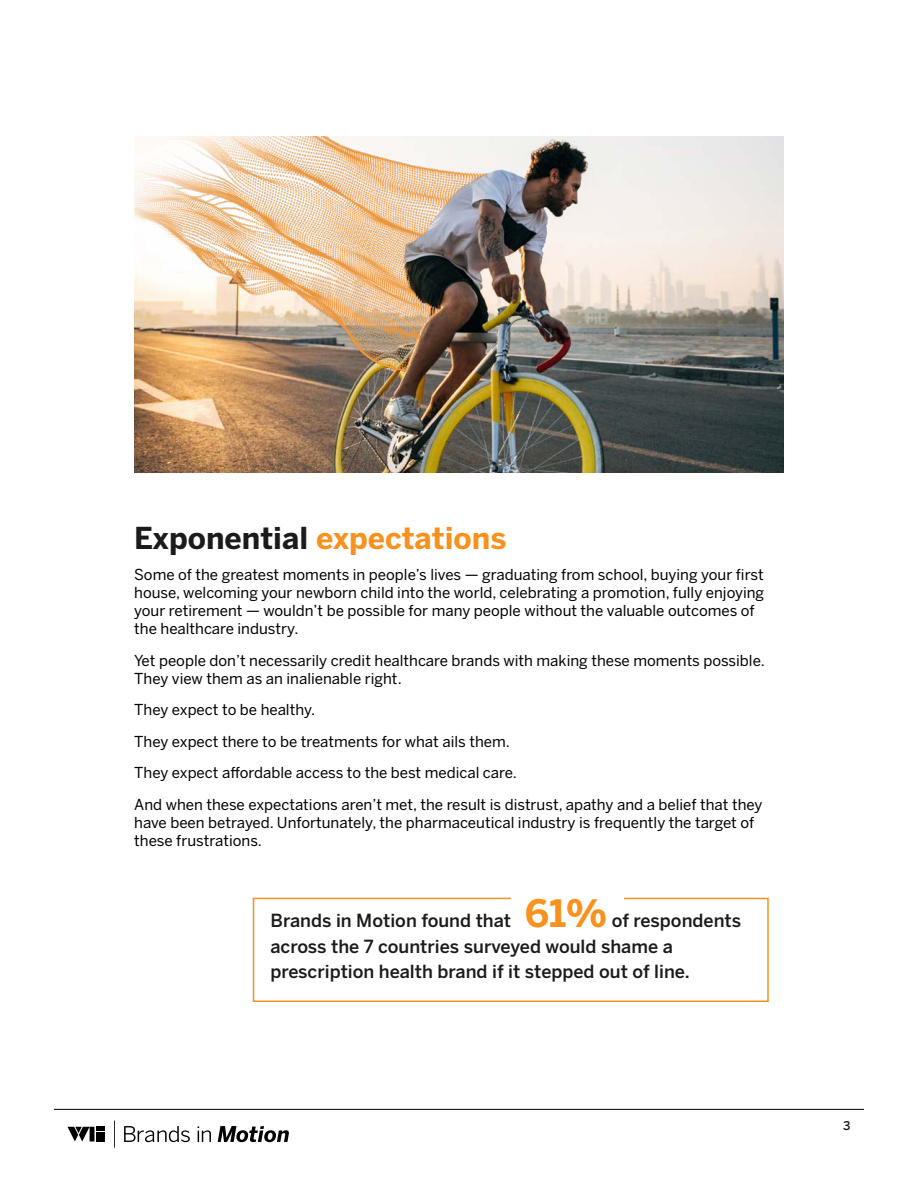
<style>
.page{position:relative;width:918px;height:1188px;background:#fff}
.page>*{position:absolute;margin:0;border:0;box-sizing:border-box;transform-origin:0 0}
.Paragraph_Text{font:700 30px "Benton Sans";color:#f7921e}
.pull_quote{font:500 18px/25.5px "Benton Sans";color:#1b1b1c}
.Paragraph_Text-2{font:15px/18px "Benton Sans";color:#000}
.t1{font:500 12px "Benton Sans";color:#1b1b1c}
.s1{color:#1b1b1c}
.s2{font-weight:700;font-size:37.5px;color:#f7921e}
</style>
<div class="page">
<svg style="left:252px;top:897px;width:517px;height:105px"></svg>
<hr style="left:54px;top:1109px;width:810px;height:1px;background:#000">
<svg style="left:114px;top:1120px;width:1px;height:28px"></svg>
<svg style="left:124px;top:1126px;width:66px;height:16px"></svg>
<svg style="left:198px;top:1126px;width:13px;height:16px"></svg>
<svg style="left:218px;top:1126px;width:71px;height:16px"></svg>
<svg style="left:68px;top:1127px;width:37px;height:14px"></svg>
<img style="left:611px;top:137px;width:173px;height:335px">
<img style="left:134px;top:137px;width:477px;height:336px">
<p class="Paragraph_Text" style="left:134px;top:519px;width:374px"><span class="s1">Exponential</span> expectations</p>
<p class="Paragraph_Text-2" style="left:134px;top:566px;width:632px">Some of the greatest moments in people’s lives — graduating from school, buying your first house, welcoming your newborn child into the world, celebrating a promotion, fully enjoying your retirement — wouldn’t be possible for many people without the valuable outcomes of the healthcare industry.</p>
<p class="Paragraph_Text-2" style="left:134px;top:651px;width:632px">Yet people don’t necessarily credit healthcare brands with making these moments possible.<br>They view them as an inalienable right.</p>
<p class="Paragraph_Text-2" style="left:134px;top:701px;width:183px">They expect to be healthy.</p>
<p class="Paragraph_Text-2" style="left:134px;top:732px;width:377px">They expect there to be treatments for what ails them.</p>
<p class="Paragraph_Text-2" style="left:134px;top:764px;width:384px">They expect affordable access to the best medical care.</p>
<p class="Paragraph_Text-2" style="left:134px;top:795px;width:630px">And when these expectations aren’t met, the result is distrust, apathy and a belief that they have been betrayed. Unfortunately, the pharmaceutical industry is frequently the target of these frustrations.</p>
<p class="pull_quote" style="left:270px;top:908px;width:472px">Brands in Motion found that <span class="s2">61%</span> of respondents across the 7 countries surveyed would shame a prescription health brand if it stepped out of line.</p>
<p class="t1" style="left:843px;top:1119px;width:9px">3</p>
</div>
